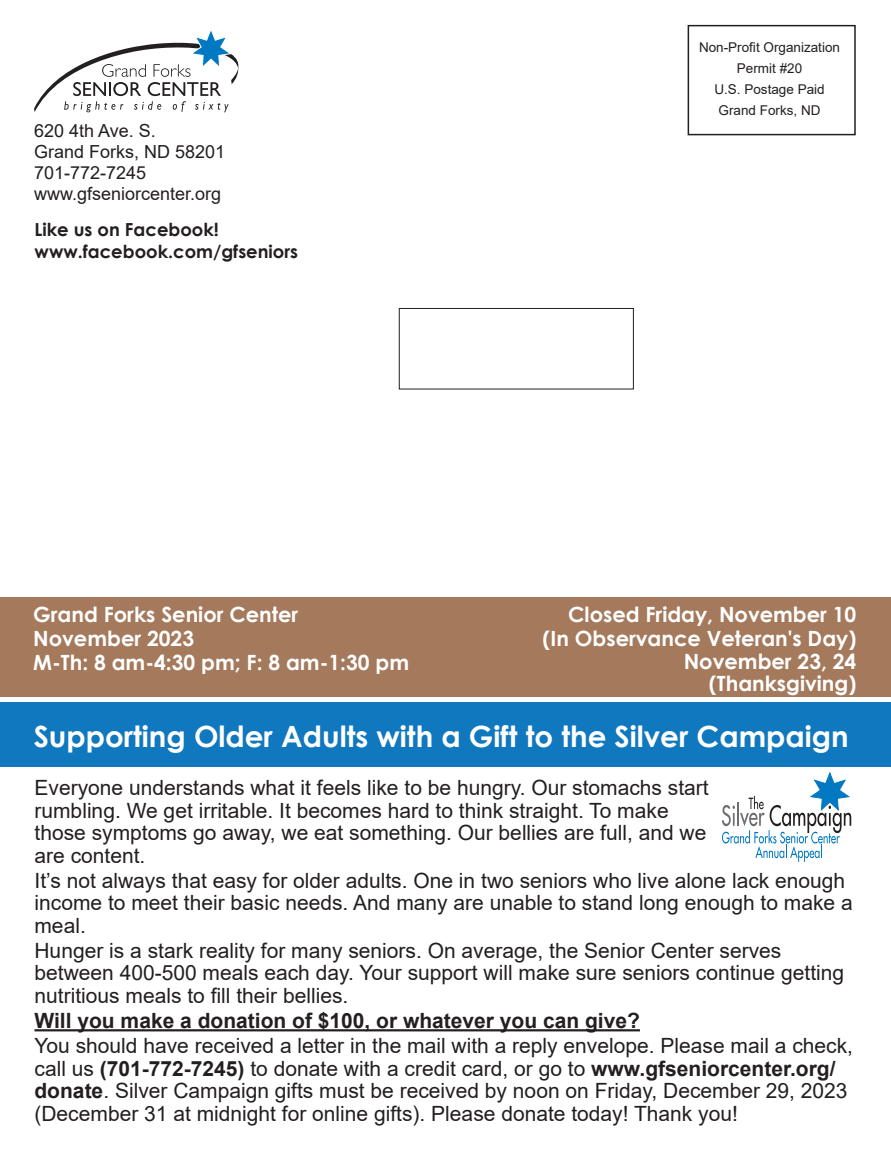
<style>
.page{position:relative;width:891px;height:1161px;background:#fff}
.page>*{position:absolute;margin:0;border:0;box-sizing:border-box;transform-origin:0 0}
.t1{font:700 29.25px "Century Gothic";color:#fff}
.t2{font:21px/22.5px "Arial";color:#231f20}
.t3{font:700 21px "Century Gothic";color:#fff}
.t4{font:700 21px "Arial";color:#231f20}
.t5{font:18px "Arial";color:#231f20}
.t6{font:700 18px "Century Gothic";color:#231f20}
.t7{font:13.5px "Arial";color:#231f20}
.s1{font-weight:700}
</style>
<div class="page">
<div style="left:688px;top:25px;width:168px;height:110px;border:2px solid #231f20"></div>
<svg style="left:34px;top:31px;width:204px;height:82px"></svg>
<div style="left:399px;top:308px;width:235px;height:81px;border:1px solid #231f20"></div>
<div style="left:0;top:597px;width:891px;height:99px;background:#a4795c"></div>
<div style="left:0;top:702px;width:891px;height:64px;background:#1078bf"></div>
<hr style="left:34px;top:1029px;width:606px;height:2px;background:#231f20">
<svg style="left:722px;top:772px;width:129px;height:90px"></svg>
<p class="t5" style="left:34px;top:118px;width:123px">620 4th Ave. S.</p>
<p class="t5" style="left:34px;top:139px;width:193px">Grand Forks, ND 58201</p>
<p class="t5" style="left:34px;top:160px;width:114px">701-772-7245</p>
<p class="t5" style="left:34px;top:181px;width:189px">www.gfseniorcenter.org</p>
<p class="t6" style="left:35px;top:216px;width:186px">Like us on Facebook!</p>
<p class="t6" style="left:35px;top:238px;width:265px">www.facebook.com/gfseniors</p>
<p class="t7" style="left:699px;top:38px;width:143px">Non-Profit Organization</p>
<p class="t7" style="left:737px;top:59px;width:67px">Permit #20</p>
<p class="t7" style="left:714px;top:80px;width:112px">U.S. Postage Paid</p>
<p class="t7" style="left:719px;top:101px;width:104px">Grand Forks, ND</p>
<p class="t3" style="left:33px;top:599px;width:267px">Grand Forks Senior Center</p>
<p class="t3" style="left:33px;top:623px;width:162px">November 2023</p>
<p class="t3" style="left:33px;top:647px;width:377px">M-Th: 8 am-4:30 pm; F: 8 am-1:30 pm</p>
<p class="t3" style="left:568px;top:599px;width:290px">Closed Friday, November 10</p>
<p class="t3" style="left:543px;top:623px;width:315px">(In Observance Veteran's Day)</p>
<p class="t3" style="left:684px;top:645px;width:174px">November 23, 24</p>
<p class="t3" style="left:709px;top:668px;width:149px">(Thanksgiving)</p>
<p class="t1" style="left:34px;top:714px;width:816px">Supporting Older Adults with a Gift to the Silver Campaign</p>
<p class="t2" style="left:34px;top:776px;width:676px">Everyone understands what it feels like to be hungry. Our stomachs start rumbling. We get irritable. It becomes hard to think straight. To make those symptoms go away, we eat something. Our bellies are full, and we are content.</p>
<p class="t2" style="left:34px;top:869px;width:820px">It’s not always that easy for older adults. One in two seniors who live alone lack enough income to meet their basic needs. And many are unable to stand long enough to make a meal.</p>
<p class="t2" style="left:34px;top:939px;width:811px">Hunger is a stark reality for many seniors. On average, the Senior Center serves between 400-500 meals each day. Your support will make sure seniors continue getting nutritious meals to fill their bellies.</p>
<p class="t4" style="left:34px;top:1006px;width:607px">Will you make a donation of $100, or whatever you can give?</p>
<p class="t2" style="left:34px;top:1035px;width:820px">You should have received a letter in the mail with a reply envelope. Please mail a check, call us <span class="s1">(701-772-7245)</span> to donate with a credit card, or go to <span class="s1">www.gfseniorcenter.org/ donate</span>. Silver Campaign gifts must be received by noon on Friday, December 29, 2023 (December 31 at midnight for online gifts). Please donate today! Thank you!</p>
</div>
